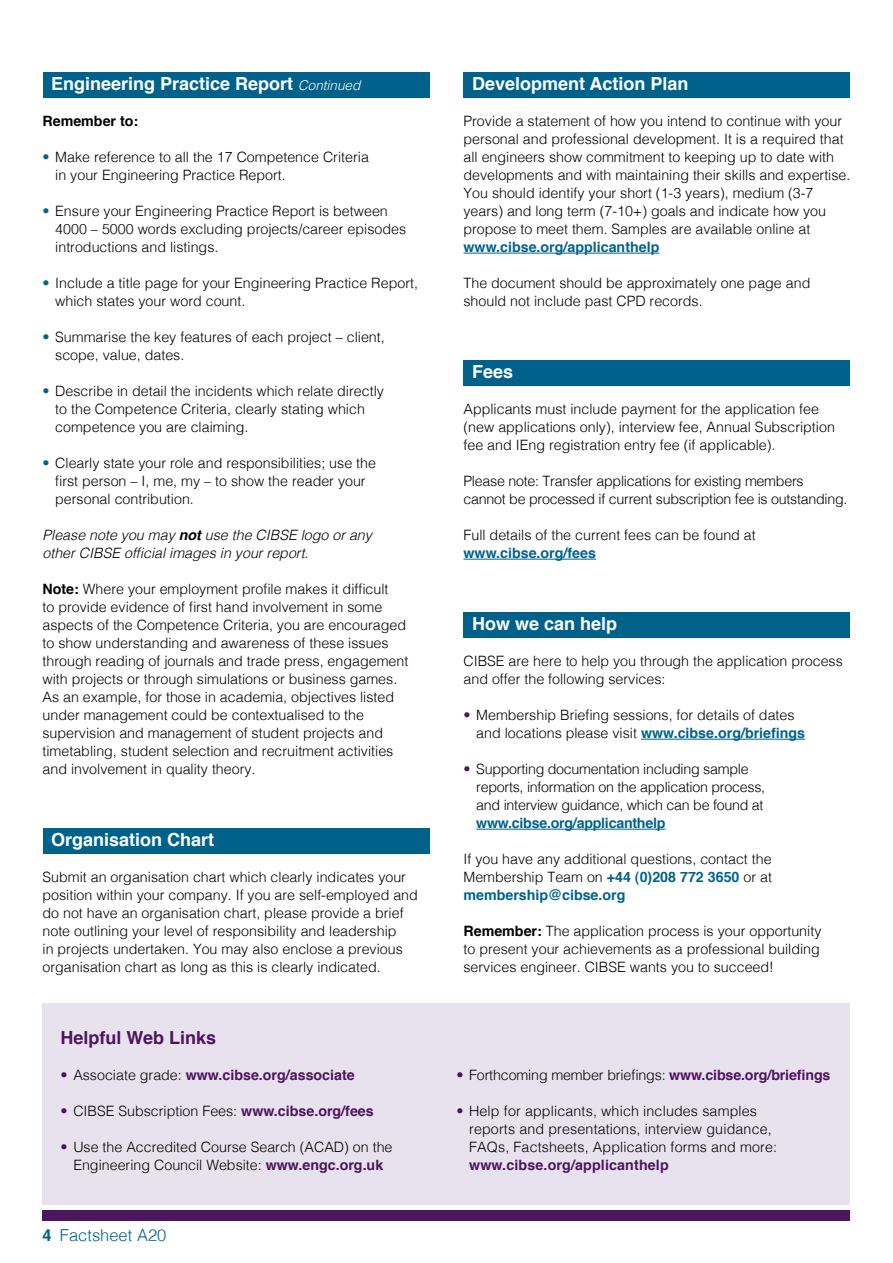
<style>
.page{position:relative;width:893px;height:1263px;background:#fff}
.page>*{position:absolute;margin:0;border:0;box-sizing:border-box;transform-origin:0 0}
.t1{font:700 18px "Helvetica";color:#fff}
.t2{font:700 18px "Helvetica";color:#4d155d}
.t3{font:300 16.5px "Helvetica";color:#00628b}
.t4{font:300 14.25px/18px "Helvetica";color:#000}
.t5{font:300 14.25px/18px "Helvetica";letter-spacing:-.02em;color:#000}
.t6{font:italic 300 14.25px/18px "Helvetica";color:#000}
.t7{font:700 14.25px "Helvetica";letter-spacing:.01em;color:#4d155d}
.t8{font:700 14.25px "Helvetica";color:#00628b}
.t9{font:700 14.25px "Helvetica";letter-spacing:-.02em;color:#00628b}
.t10{font:700 14.25px "Helvetica";color:#000}
.s1{font-weight:300;font-style:italic;font-size:13.5px}
.s2{color:#00628b}
.s3{font-weight:700}
.s4{font-weight:300}
.s5{font-weight:300;color:#000}
.s6{color:#4d155d}
.s7{font-weight:700;color:#4d155d}
.s8{font-weight:700;color:#00628b}
</style>
<div class="page">
<div style="left:43px;top:1210px;width:807px;height:10px;background:#4d155d"></div>
<div style="left:43px;top:1003px;width:807px;height:202px;background:#e8e2ee"></div>
<div style="left:43px;top:72px;width:386px;height:26px;background:#00628b"></div>
<div style="left:43px;top:828px;width:386px;height:25px;background:#00628b"></div>
<div style="left:463px;top:72px;width:387px;height:25px;background:#00628b"></div>
<hr style="left:463px;top:253px;width:196px;height:1px;background:#00628b">
<div style="left:463px;top:360px;width:387px;height:25px;background:#00628b"></div>
<hr style="left:463px;top:559px;width:133px;height:1px;background:#00628b">
<div style="left:463px;top:612px;width:387px;height:25px;background:#00628b"></div>
<hr style="left:641px;top:739px;width:164px;height:1px;background:#00628b">
<hr style="left:476px;top:829px;width:189px;height:1px;background:#00628b">
<p class="t1" style="left:51px;top:69px;width:311px">Engineering Practice Report <span class="s1">Continued</span></p>
<p class="t10" style="left:43px;top:109px;width:97px">Remember to:</p>
<p class="t4" style="left:55px;top:147px;width:315px;text-indent:-13px"><span class="s2">•</span> Make reference to all the 17 Competence Criteria in your Engineering Practice Report.</p>
<p class="t4" style="left:55px;top:201px;width:352px;text-indent:-13px"><span class="s2">•</span> Ensure your Engineering Practice Report is between<br>4000 – 5000 words excluding projects/career episodes introductions and listings.</p>
<p class="t4" style="left:55px;top:273px;width:364px;text-indent:-13px"><span class="s2">•</span> Include a title page for your Engineering Practice Report, which states your word count.</p>
<p class="t4" style="left:55px;top:327px;width:331px;text-indent:-13px"><span class="s2">•</span> Summarise the key features of each project – client, scope, value, dates.</p>
<p class="t4" style="left:55px;top:381px;width:330px;text-indent:-13px"><span class="s2">•</span> Describe in detail the incidents which relate directly to the Competence Criteria, clearly stating which competence you are claiming.</p>
<p class="t4" style="left:55px;top:453px;width:322px;text-indent:-13px"><span class="s2">•</span> Clearly state your role and responsibilities; use the first person – I, me, my – to show the reader your personal contribution.</p>
<p class="t6" style="left:43px;top:525px;width:331px">Please note you may <span class="s3">not</span> use the CIBSE logo or any other CIBSE official images in your report.</p>
<p class="t4" style="left:43px;top:579px;width:367px"><span class="s3">Note:</span> Where your employment profile makes it difficult<br>to provide evidence of first hand involvement in some aspects of the Competence Criteria, you are encouraged to show understanding and awareness of these issues through reading of journals and trade press, engagement with projects or through simulations or business games.<br>As an example, for those in academia, objectives listed under management could be contextualised to the supervision and management of student projects and timetabling, student selection and recruitment activities and involvement in quality theory.</p>
<p class="t1" style="left:51px;top:825px;width:165px">Organisation Chart</p>
<p class="t4" style="left:43px;top:867px;width:377px">Submit an organisation chart which clearly indicates your position within your company. If you are self-employed and do not have an organisation chart, please provide a brief note outlining your level of responsibility and leadership<br>in projects undertaken. You may also enclose a previous organisation chart as long as this is clearly indicated.</p>
<p class="t2" style="left:61px;top:1023px;width:157px">Helpful Web Links</p>
<p class="t7" style="left:61px;top:1063px;width:296px"><span class="s4">•</span> <span class="s5">Associate grade:</span> www.cibse.org/associate</p>
<p class="t4" style="left:61px;top:1101px;width:315px"><span class="s6">•</span> CIBSE Subscription Fees: <span class="s7">www.cibse.org/fees</span></p>
<p class="t4" style="left:61px;top:1137px;width:333px;text-align:center"><span class="s6">•</span> Use the Accredited Course Search (ACAD) on the<br>Engineering Council Website: <span class="s7">www.engc.org.uk</span></p>
<p class="t3" style="left:43px;top:1221px;width:125px"><span class="s3">4</span> Factsheet A20</p>
<p class="t1" style="left:472px;top:69px;width:218px">Development Action Plan</p>
<p class="t4" style="left:463px;top:111px;width:388px">Provide a statement of how you intend to continue with your personal and professional development. It is a required that all engineers show commitment to keeping up to date with developments and with maintaining their skills and expertise.<br>You should identify your short (1-3 years), medium (3-7 years) and long term (7-10+) goals and indicate how you propose to meet them. Samples are available online at</p>
<p class="t8" style="left:463px;top:235px;width:197px">www.cibse.org/applicanthelp</p>
<p class="t4" style="left:463px;top:273px;width:348px">The document should be approximately one page and should not include past CPD records.</p>
<p class="t1" style="left:472px;top:357px;width:43px">Fees</p>
<p class="t4" style="left:463px;top:399px;width:373px">Applicants must include payment for the application fee (new applications only), interview fee, Annual Subscription fee and IEng registration entry fee (if applicable).</p>
<p class="t5" style="left:463px;top:471px;width:386px">Please note: Transfer applications for existing members cannot be processed if current subscription fee is outstanding.</p>
<p class="t4" style="left:463px;top:525px;width:294px">Full details of the current fees can be found at</p>
<p class="t8" style="left:463px;top:541px;width:134px">www.cibse.org/fees</p>
<p class="t1" style="left:472px;top:609px;width:147px">How we can help</p>
<p class="t4" style="left:463px;top:651px;width:381px">CIBSE are here to help you through the application process and offer the following services:</p>
<p class="t4" style="left:476px;top:705px;width:330px;text-indent:-13px"><span class="s6">•</span> Membership Briefing sessions, for details of dates and locations please visit <span class="s8">www.cibse.org/briefings</span></p>
<p class="t5" style="left:476px;top:759px;width:290px;text-indent:-13px"><span class="s6">•</span> Supporting documentation including sample reports, information on the application process, and interview guidance, which can be found at</p>
<p class="t9" style="left:476px;top:811px;width:191px">www.cibse.org/applicanthelp</p>
<p class="t4" style="left:463px;top:849px;width:310px;text-align:justify">If you have any additional questions, contact the Membership Team on <span class="s8">+44 (0)208 772 3650</span> or at <span class="s8">membership@cibse.org</span></p>
<p class="t4" style="left:463px;top:921px;width:359px;text-align:justify"><span class="s3">Remember:</span> The application process is your opportunity to present your achievements as a professional building services engineer. CIBSE wants you to succeed!</p>
<p class="t4" style="left:456px;top:1065px;width:376px"><span class="s6">•</span> Forthcoming member briefings: <span class="s7">www.cibse.org/briefings</span></p>
<p class="t4" style="left:469px;top:1101px;width:310px;text-indent:-13px"><span class="s6">•</span> Help for applicants, which includes samples reports and presentations, interview guidance,<br>FAQs, Factsheets, Application forms and more:</p>
<p class="t7" style="left:469px;top:1153px;width:201px">www.cibse.org/applicanthelp</p>
</div>
